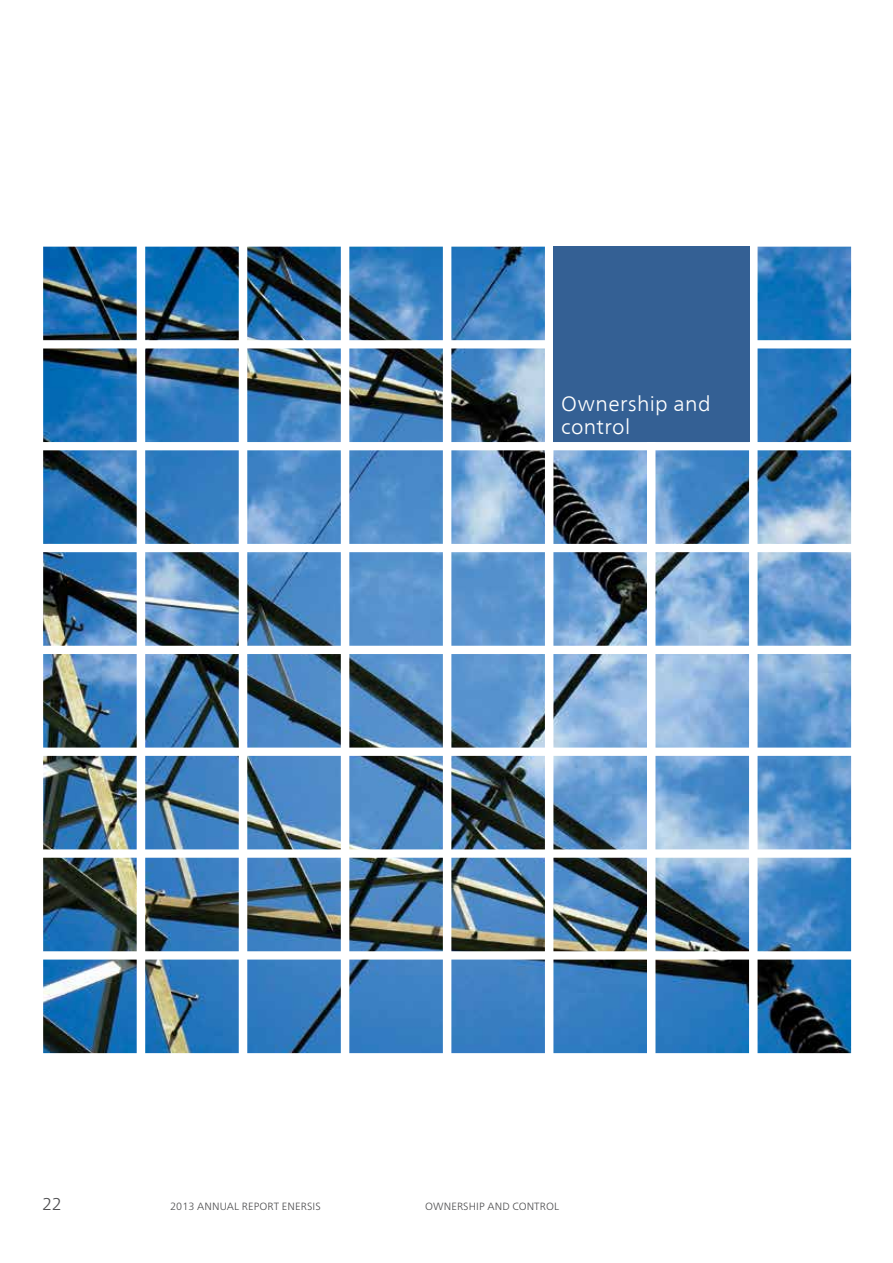
<style>
.page{position:relative;width:893px;height:1263px;background:#fff}
.page>*{position:absolute;margin:0;border:0;box-sizing:border-box;transform-origin:0 0}
.t1{font:300 21px/22.5px "Frutiger Neue LT Com";letter-spacing:.015em;color:#fff}
.t2{font:300 17.1px "Frutiger Neue LT Pro";color:#4d4d4f}
.t3{font:300 10.5px "Frutiger Neue LT Pro";letter-spacing:.01em;color:#4d4d4f}
</style>
<div class="page">
<img style="left:43px;top:247px;width:808px;height:806px">
<div style="left:553px;top:247px;width:196px;height:195px;background:#346094"></div>
<h1 class="t1" style="left:561px;top:392px;width:151px">Ownership and control</h1>
<h2 class="t2" style="left:42px;top:1194px;width:21px">22</h2>
<p class="t3" style="left:170px;top:1200px;width:152px">2013 ANNUAL REPORT ENERSIS</p>
<p class="t3" style="left:425px;top:1200px;width:135px">OWNERSHIP AND CONTROL</p>
</div>
